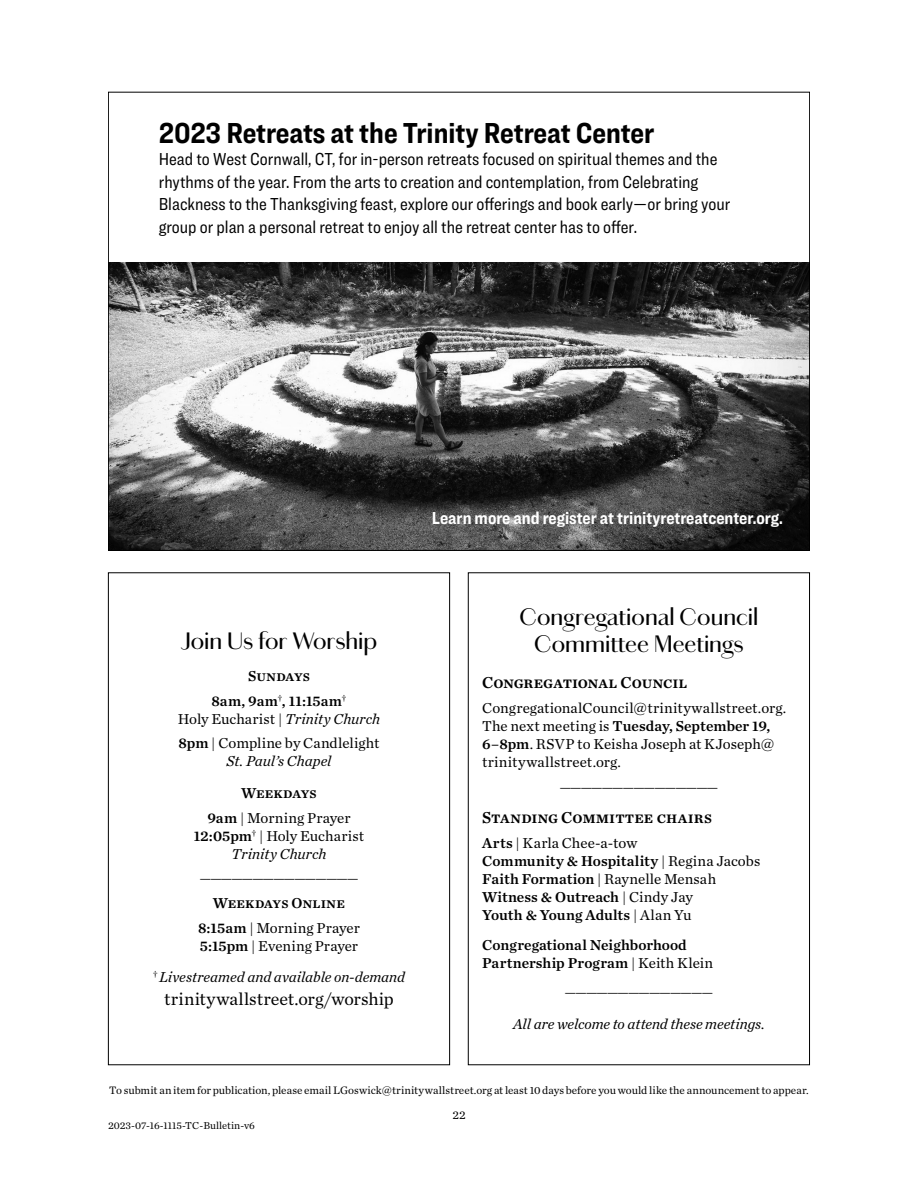
<style>
.page{position:relative;width:918px;height:1188px;background:#fff}
.page>*{position:absolute;margin:0;border:0;box-sizing:border-box;transform-origin:0 0}
.t1{font:700 30px "Ringside Condensed";color:#000}
.t2{font:24px/27px "Chiswick TWS Sans";letter-spacing:-.005em;color:#000;text-align:center}
.t3{font:18px/22.5px "Ringside Condensed";color:#000}
.t4{font:700 18px "Ringside Condensed";color:#fff}
.t5{font:18px "Chronicle Text G1";letter-spacing:.01em;color:#000}
.t6{font:16.5px "Chronicle Text G1 Semi";color:#000}
.t7{font:15px/18px "Chronicle Text G1";letter-spacing:.005em;color:#000}
.t8{font:15px/18px "Chronicle Text G1 Semi";letter-spacing:.005em;color:#000}
.t9{font:italic 15px "Chronicle Text G1";letter-spacing:-.005em;color:#000}
.t10{font:12px "Chronicle Text G1";color:#000}
.t11{font:11.25px "Chronicle Text G1";letter-spacing:.005em;color:#000}
.t12{font:10.5px "Chronicle Text G1";letter-spacing:.005em;color:#000}
.s1{font-style:italic}
.s2{font-family:"Chronicle Text G1 Semi"}
.s3{font-family:"Chronicle Text G1"}
</style>
<div class="page">
<img style="left:110px;top:263px;width:698px;height:286px">
<h1 class="t1" style="left:159px;top:112px;width:497px">2023 Retreats at the Trinity Retreat Center</h1>
<p class="t3" style="left:159px;top:148px;width:573px">Head to West Cornwall, CT, for in-person retreats focused on spiritual themes and the rhythms of the year. From the arts to creation and contemplation, from Celebrating Blackness to the Thanksgiving feast, explore our offerings and book early—or bring your group or plan a personal retreat to enjoy all the retreat center has to offer.</p>
<p class="t4" style="left:432px;top:505px;width:353px">Learn more and register at trinityretreatcenter.org.</p>
<h2 class="t2" style="left:181px;top:626px;width:198px">Join Us for Worship</h2>
<p class="t8" style="left:211px;top:663px;width:137px;line-height:24.8px;text-align:center">Sundays<br>8am, 9am<sup>†</sup>, 11:15am<sup>†</sup></p>
<p class="t7" style="left:178px;top:705px;width:204px;line-height:24.8px">Holy Eucharist | <span class="s1">Trinity Church<br></span><span class="s2">8pm</span> | Compline by Candlelight</p>
<p class="t9" style="left:226px;top:750px;width:107px">St. Paul’s Chapel</p>
<p class="t8" style="left:241px;top:783px;width:77px">Weekdays</p>
<p class="t7" style="left:194px;top:808px;width:172px;text-align:center"><span class="s2">9am</span> <span class="s1">|</span> Morning Prayer<br><span class="s2">12:05pm</span><sup>†</sup> | Holy Eucharist<br><span class="s1">Trinity Church</span></p>
<p class="t7" style="left:199px;top:868px;width:161px">———————————————</p>
<p class="t8" style="left:213px;top:893px;width:134px">Weekdays Online</p>
<p class="t7" style="left:198px;top:918px;width:163px"><span class="s2">8:15am</span> | Morning Prayer<br><span class="s2">5:15pm</span> | Evening Prayer</p>
<p class="t9" style="left:153px;top:966px;width:254px"><sup>†</sup> Livestreamed and available on-demand</p>
<p class="t5" style="left:164px;top:985px;width:231px">trinitywallstreet.org/worship</p>
<h2 class="t2" style="left:519px;top:602px;width:240px">Congregational Council<br>Committee Meetings</h2>
<p class="t6" style="left:482px;top:670px;width:207px">Congregational Council</p>
<p class="t7" style="left:482px;top:698px;width:305px">CongregationalCouncil@trinitywallstreet.org.</p>
<p class="t8" style="left:482px;top:716px;width:290px"><span class="s3">The next meeting is</span> Tuesday, September 19,</p>
<p class="t7" style="left:482px;top:734px;width:294px"><span class="s2">6–8pm</span>. RSVP to Keisha Joseph at KJoseph@ trinitywallstreet.org.</p>
<p class="t7" style="left:559px;top:777px;width:161px">———————————————</p>
<p class="t6" style="left:482px;top:805px;width:231px">Standing Committee chairs</p>
<p class="t7" style="left:482px;top:833px;width:157px"><span class="s2">Arts</span> | Karla Chee-a-tow</p>
<p class="t8" style="left:482px;top:851px;width:280px">Community &amp; Hospitality <span class="s3">| Regina Jacobs</span></p>
<p class="t7" style="left:482px;top:869px;width:236px"><span class="s2">Faith Formation</span> | Raynelle Mensah</p>
<p class="t8" style="left:482px;top:887px;width:212px">Witness &amp; Outreach <span class="s3">| Cindy Jay<br></span>Youth &amp; Young Adults <span class="s3">| Alan Yu</span></p>
<p class="t8" style="left:482px;top:935px;width:232px">Congregational Neighborhood<br>Partnership Program <span class="s3">| Keith Klein</span></p>
<p class="t7" style="left:565px;top:982px;width:150px">——————————————</p>
<p class="t9" style="left:513px;top:1012px;width:254px">All are welcome to attend these meetings.</p>
<p class="t11" style="left:109px;top:1082px;width:701px">To submit an item for publication, please email LGoswick@trinitywallstreet.org at least 10 days before you would like the announcement to appear.</p>
<p class="t12" style="left:108px;top:1117px;width:149px">2023-07-16-1115-TC-Bulletin-v6</p>
<p class="t10" style="left:452px;top:1106px;width:15px">22</p>
</div>
